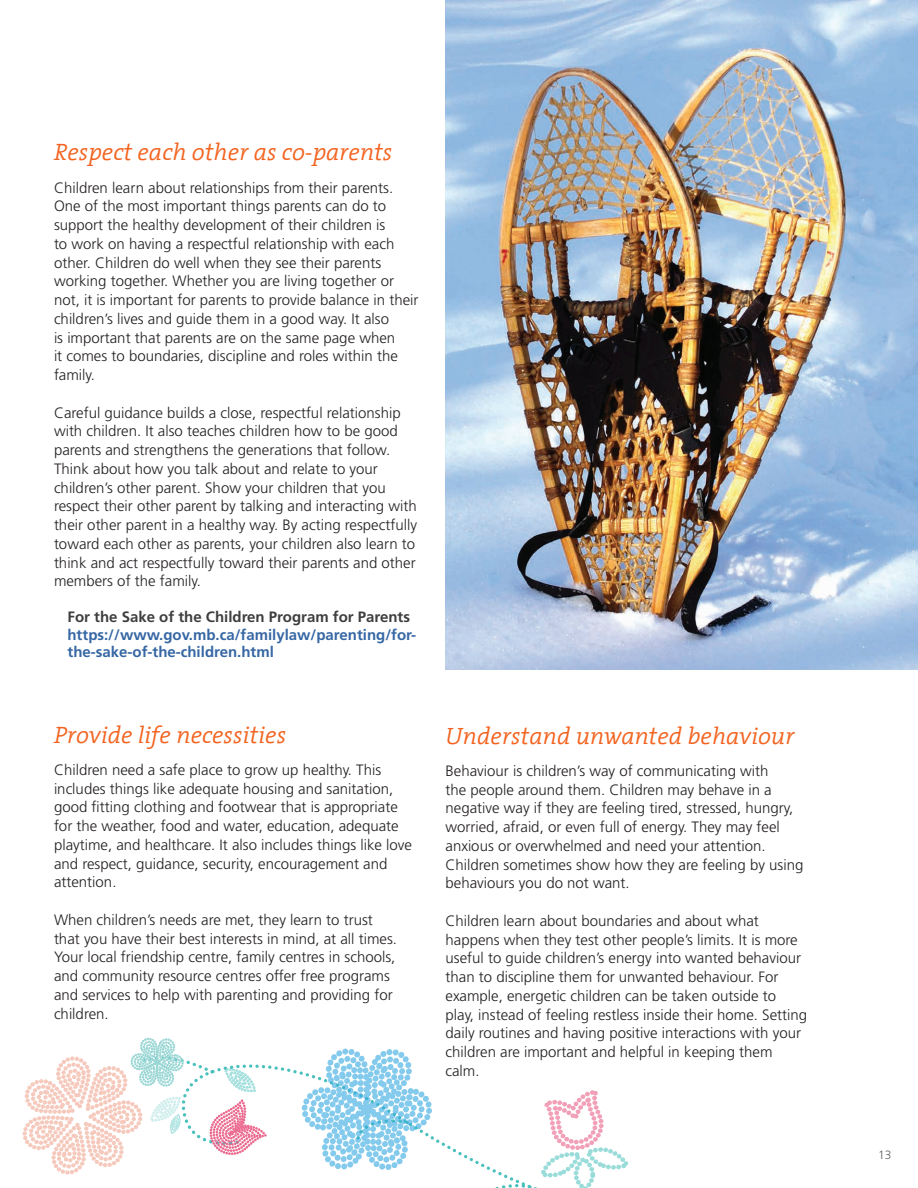
<style>
.page{position:relative;width:918px;height:1188px;background:#fff}
.page>*{position:absolute;margin:0;border:0;box-sizing:border-box;transform-origin:0 0}
.t1{font:italic 300 24px "The Serif";color:#f36421}
.t2{font:300 15px/18.8px "Frutiger";color:#231f20}
.t3{font:700 15px/17.2px "Frutiger";color:#3667a4}
.t4{font:700 15px "Frutiger";color:#3e3e3f}
.t5{font:300 12px "Frutiger";color:#636366}
</style>
<div class="page">
<img style="left:446px;top:0;width:472px;height:670px">
<svg style="left:22px;top:1038px;width:607px;height:150px"></svg>
<h1 class="t1" style="left:54px;top:132px;width:340px">Respect each other as co-parents</h1>
<p class="t2" style="left:54px;top:178px;width:366px">Children learn about relationships from their parents.<br>One of the most important things parents can do to support the healthy development of their children is<br>to work on having a respectful relationship with each other. Children do well when they see their parents working together. Whether you are living together or not, it is important for parents to provide balance in their children’s lives and guide them in a good way. It also<br>is important that parents are on the same page when<br>it comes to boundaries, discipline and roles within the family.</p>
<p class="t2" style="left:54px;top:403px;width:365px">Careful guidance builds a close, respectful relationship with children. It also teaches children how to be good parents and strengthens the generations that follow.<br>Think about how you talk about and relate to your children’s other parent. Show your children that you respect their other parent by talking and interacting with their other parent in a healthy way. By acting respectfully toward each other as parents, your children also learn to think and act respectfully toward their parents and other members of the family.</p>
<p class="t4" style="left:68px;top:608px;width:344px">For the Sake of the Children Program for Parents</p>
<p class="t3" style="left:68px;top:626px;width:350px">https://www.gov.mb.ca/familylaw/parenting/for&shy;the-sake-of-the-children.html</p>
<h1 class="t1" style="left:54px;top:715px;width:234px">Provide life necessities</h1>
<p class="t2" style="left:54px;top:761px;width:360px">Children need a safe place to grow up healthy. This includes things like adequate housing and sanitation, good fitting clothing and footwear that is appropriate for the weather, food and water, education, adequate playtime, and healthcare. It also includes things like love and respect, guidance, security, encouragement and attention.</p>
<p class="t2" style="left:54px;top:911px;width:345px">When children’s needs are met, they learn to trust that you have their best interests in mind, at all times.<br>Your local friendship centre, family centres in schools, and community resource centres offer free programs and services to help with parenting and providing for children.</p>
<h1 class="t1" style="left:446px;top:715px;width:350px">Understand unwanted behaviour</h1>
<p class="t2" style="left:446px;top:761px;width:359px">Behaviour is children’s way of communicating with<br>the people around them. Children may behave in a negative way if they are feeling tired, stressed, hungry, worried, afraid, or even full of energy. They may feel anxious or overwhelmed and need your attention.<br>Children sometimes show how they are feeling by using behaviours you do not want.</p>
<p class="t2" style="left:446px;top:911px;width:363px">Children learn about boundaries and about what happens when they test other people’s limits. It is more useful to guide children’s energy into wanted behaviour than to discipline them for unwanted behaviour. For example, energetic children can be taken outside to play, instead of feeling restless inside their home. Setting daily routines and having positive interactions with your children are important and helpful in keeping them calm.</p>
<p class="t5" style="left:878px;top:1148px;width:15px">13</p>
</div>
